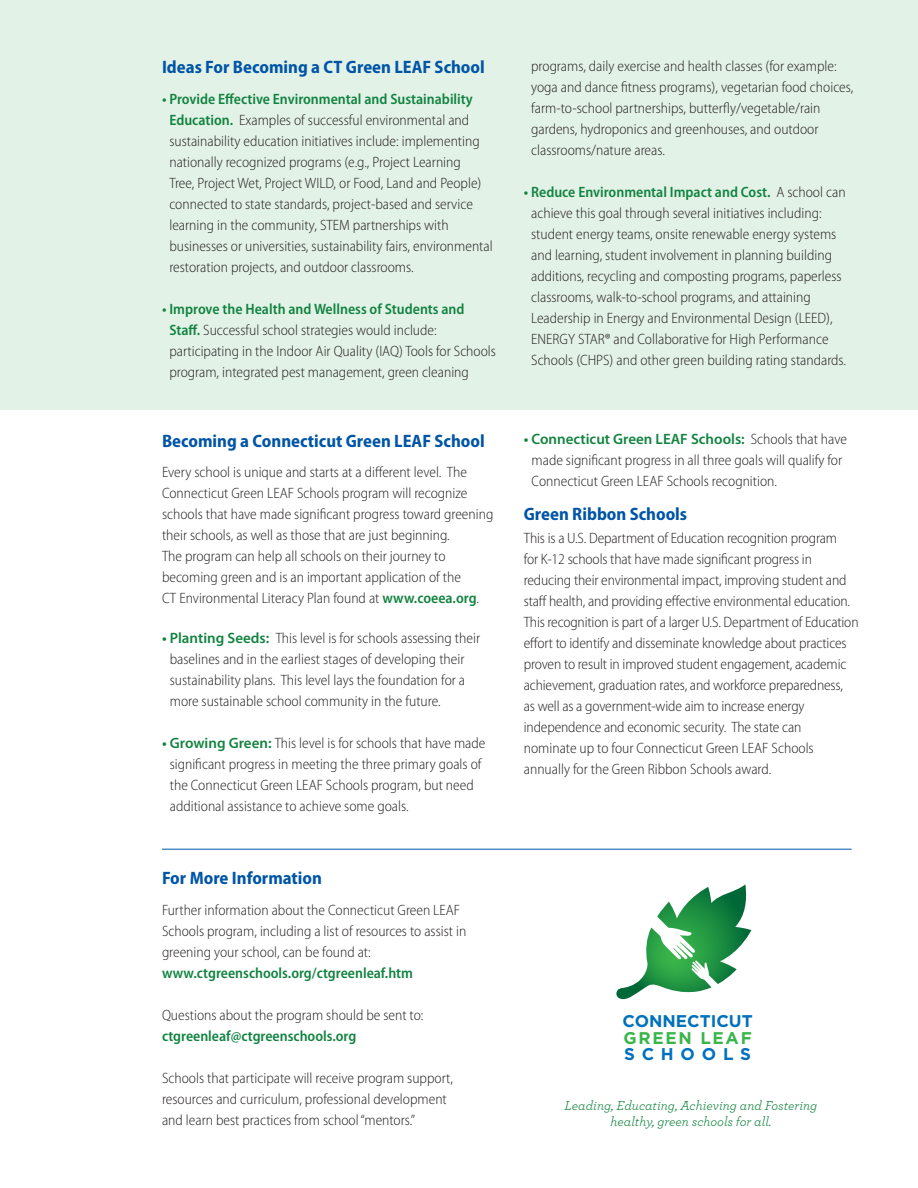
<style>
.page{position:relative;width:918px;height:1188px;background:#fff}
.page>*{position:absolute;margin:0;border:0;box-sizing:border-box;transform-origin:0 0}
.M-Subhead-color{font:700 semi-condensed 18px "Myriad Pro";color:#0155a7}
.t1{font:700 16.95px/17px "Gotham";letter-spacing:.1em;color:#0071bc;text-align:justify}
.new_copy2{font:300 semi-condensed 15px/21px "Myriad Pro";color:#231f20}
.t2{font:italic 13.5px "Archer";color:#118340}
.s1{font-weight:600;color:#118340}
.s2{font-weight:600;font-stretch:normal;color:#118340}
.s3{color:#39b54a}
</style>
<div class="page">
<div style="left:0;top:0;width:918px;height:410px;background:#e3f2e7"></div>
<svg style="left:616px;top:884px;width:135px;height:115px"></svg>
<hr style="left:162px;top:849px;width:690px;height:1px;background:#0155a7">
<p class="M-Subhead-color" style="left:162px;top:57px;width:324px">Ideas For Becoming a CT Green LEAF School</p>
<p class="new_copy2" style="left:169px;top:88px;width:325px;text-indent:-7px"><span class="s1">• Provide Effective Environmental and Sustainability Education.</span> Examples of successful environmental and sustainability education initiatives include: implementing nationally recognized programs (e.g., Project Learning<br>Tree, Project Wet, Project WILD, or Food, Land and People) connected to state standards, project-based and service learning in the community, STEM partnerships with businesses or universities, sustainability fairs, environmental restoration projects, and outdoor classrooms.</p>
<p class="new_copy2" style="left:169px;top:298px;width:328px;text-indent:-7px"><span class="s1">• Improve the Health and Wellness of Students and Staff.</span> Successful school strategies would include: participating in the Indoor Air Quality (IAQ) Tools for Schools program, integrated pest management, green cleaning</p>
<p class="M-Subhead-color" style="left:162px;top:431px;width:324px">Becoming a Connecticut Green LEAF School</p>
<p class="new_copy2" style="left:162px;top:462px;width:333px">Every school is unique and starts at a different level. The Connecticut Green LEAF Schools program will recognize schools that have made significant progress toward greening their schools, as well as those that are just beginning.<br>The program can help all schools on their journey to becoming green and is an important application of the<br>CT Environmental Literacy Plan found at <span class="s1">www.coeea.org</span>.</p>
<p class="new_copy2" style="left:170px;top:628px;width:312px;text-indent:-8px"><span class="s2">• Planting Seeds:</span> This level is for schools assessing their baselines and in the earliest stages of developing their sustainability plans. This level lays the foundation for a more sustainable school community in the future.</p>
<p class="new_copy2" style="left:170px;top:733px;width:317px;text-indent:-8px"><span class="s2">• Growing Green:</span> This level is for schools that have made significant progress in meeting the three primary goals of the Connecticut Green LEAF Schools program, but need additional assistance to achieve some goals.</p>
<p class="M-Subhead-color" style="left:162px;top:868px;width:162px">For More Information</p>
<p class="new_copy2" style="left:162px;top:900px;width:306px">Further information about the Connecticut Green LEAF Schools program, including a list of resources to assist in greening your school, can be found at: <span class="s1">www.ctgreenschools.org/ctgreenleaf.htm</span></p>
<p class="new_copy2" style="left:162px;top:1005px;width:263px">Questions about the program should be sent to: <span class="s1">ctgreenleaf@ctgreenschools.org</span></p>
<p class="new_copy2" style="left:162px;top:1068px;width:292px">Schools that participate will receive program support, resources and curriculum, professional development and learn best practices from school “mentors.”</p>
<p class="new_copy2" style="left:531px;top:55px;width:324px">programs, daily exercise and health classes (for example: yoga and dance fitness programs), vegetarian food choices, farm-to-school partnerships, butterfly/vegetable/rain gardens, hydroponics and greenhouses, and outdoor classrooms/nature areas.</p>
<p class="new_copy2" style="left:531px;top:181px;width:316px;text-indent:-7px"><span class="s1">• Reduce Environmental Impact and Cost.</span> A school can achieve this goal through several initiatives including: student energy teams, onsite renewable energy systems and learning, student involvement in planning building additions, recycling and composting programs, paperless classrooms, walk-to-school programs, and attaining Leadership in Energy and Environmental Design (LEED), ENERGY STAR® and Collaborative for High Performance Schools (CHPS) and other green building rating standards.</p>
<p class="new_copy2" style="left:532px;top:429px;width:317px;text-indent:-8px"><span class="s2">• Connecticut Green LEAF Schools:</span> Schools that have made significant progress in all three goals will qualify for<br>Connecticut Green LEAF Schools recognition.</p>
<p class="M-Subhead-color" style="left:524px;top:504px;width:165px">Green Ribbon Schools</p>
<p class="new_copy2" style="left:524px;top:528px;width:336px">This is a U.S. Department of Education recognition program<br>for K-12 schools that have made significant progress in reducing their environmental impact, improving student and staff health, and providing effective environmental education.<br>This recognition is part of a larger U.S. Department of Education effort to identify and disseminate knowledge about practices proven to result in improved student engagement, academic achievement, graduation rates, and workforce preparedness,<br>as well as a government-wide aim to increase energy independence and economic security. The state can<br>nominate up to four Connecticut Green LEAF Schools annually for the Green Ribbon Schools award.</p>
<p class="t1" style="left:622px;top:1012px;width:132px">CONNECTICUT <span class="s3">GREEN LEAF </span>SCHOOLS</p>
<p class="t2" style="left:565px;top:1096px;width:254px">Leading, Educating, Achieving and Fostering</p>
<p class="t2" style="left:611px;top:1112px;width:162px">healthy, green schools for all.</p>
</div>
